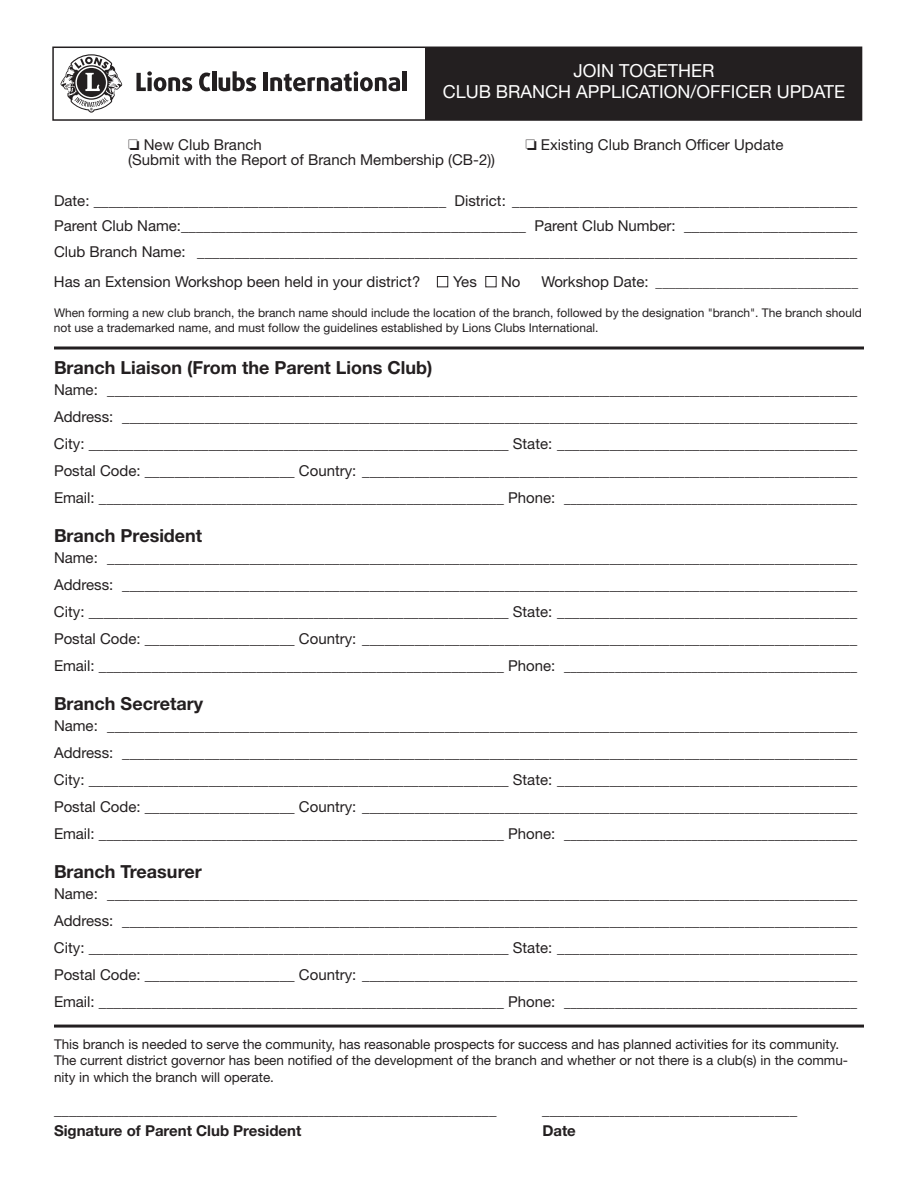
<style>
.page{position:relative;width:918px;height:1188px;background:#fff}
.page>*{position:absolute;margin:0;border:0;box-sizing:border-box;transform-origin:0 0}
.t1{font:700 18px "Helvetica Neue";color:#231f20}
.t2{font:18px/21.6px "Helvetica Neue";color:#fff;text-align:center}
.t3{font:15px/27px "Helvetica Neue";color:#231f20;text-align:justify}
.t4{font:700 15px "Helvetica Neue";color:#231f20}
.t5{font:13.5px/16.5px "Helvetica Neue";color:#231f20}
.t6{font:12px/15px "Helvetica Neue";color:#231f20}
.s1{color:#fff}
.s2{font-size:15px}
</style>
<div class="page">
<div style="left:52px;top:47px;width:810px;height:74px;border:2px solid #231f20"></div>
<svg style="left:61px;top:54px;width:61px;height:59px"></svg>
<svg style="left:136px;top:71px;width:56px;height:20px"></svg>
<svg style="left:199px;top:73px;width:11px;height:18px"></svg>
<hr style="left:212px;top:71px;width:4px;height:20px;background:#231f20">
<svg style="left:219px;top:71px;width:37px;height:20px"></svg>
<hr style="left:264px;top:73px;width:4px;height:18px;background:#231f20">
<svg style="left:270px;top:71px;width:130px;height:20px"></svg>
<div style="left:402px;top:71px;width:5px;height:20px;background:#231f20"></div>
<div style="left:426px;top:47px;width:436px;height:72px;background:#231f20"></div>
<svg style="left:54px;top:346px;width:810px;height:4px;background:#595657"></svg>
<hr style="left:54px;top:1025px;width:810px;height:3px;background:#231f20">
<p class="t2" style="left:443px;top:61px;width:404px">JOIN TOGETHER<br>CLUB BRANCH APPLICATION/OFFICER UPDATE</p>
<p class="t3" style="left:128px;top:133px;width:135px">❏ New Club Branch</p>
<p class="t3" style="left:525px;top:133px;width:260px">❏ Existing Club Branch Officer Update</p>
<p class="t3" style="left:128px;top:148px;width:368px">(Submit with the Report of Branch Membership (CB-2))</p>
<p class="t3" style="left:54px;top:189px;width:805px;line-height:25.5px">Date: _______________________________________________ District: ______________________________________________ Parent Club Name:______________________________________________ Parent Club Number: ______________________ Club Branch Name: ________________________________________________________________________________________</p>
<p class="t3" style="left:54px;top:269px;width:468px">Has an Extension Workshop been held in your district? <span class="s1">■</span> Yes <span class="s1">■</span> No</p>
<p class="t5" style="left:541px;top:275px;width:318px"><span class="s2">Workshop Date:</span> ______________________________</p>
<p class="t6" style="left:54px;top:306px;width:809px">When forming a new club branch, the branch name should include the location of the branch, followed by the designation "branch". The branch should not use a trademarked name, and must follow the guidelines established by Lions Clubs International.</p>
<p class="t1" style="left:54px;top:361px;width:380px">Branch Liaison (From the Parent Lions Club)</p>
<p class="t3" style="left:54px;top:377px;width:805px">Name: ____________________________________________________________________________________________________ Address: __________________________________________________________________________________________________ City: ________________________________________________________ State: ________________________________________ Postal Code: ____________________ Country: __________________________________________________________________ Email: ______________________________________________________ Phone: ______________________________________________</p>
<p class="t1" style="left:54px;top:529px;width:150px">Branch President</p>
<p class="t3" style="left:54px;top:545px;width:805px">Name: ____________________________________________________________________________________________________ Address: __________________________________________________________________________________________________ City: ________________________________________________________ State: ________________________________________ Postal Code: ____________________ Country: __________________________________________________________________ Email: ______________________________________________________ Phone: ______________________________________________</p>
<p class="t1" style="left:54px;top:697px;width:151px">Branch Secretary</p>
<p class="t3" style="left:54px;top:713px;width:805px">Name: ____________________________________________________________________________________________________ Address: __________________________________________________________________________________________________ City: ________________________________________________________ State: ________________________________________ Postal Code: ____________________ Country: __________________________________________________________________ Email: ______________________________________________________ Phone: ______________________________________________</p>
<p class="t1" style="left:54px;top:865px;width:149px">Branch Treasurer</p>
<p class="t3" style="left:54px;top:881px;width:805px">Name: ____________________________________________________________________________________________________ Address: __________________________________________________________________________________________________ City: ________________________________________________________ State: ________________________________________ Postal Code: ____________________ Country: __________________________________________________________________ Email: ______________________________________________________ Phone: ______________________________________________</p>
<p class="t5" style="left:54px;top:1037px;width:796px">This branch is needed to serve the community, has reasonable prospects for success and has planned activities for its community.<br>The current district governor has been notified of the development of the branch and whether or not there is a club(s) in the commu&shy;nity in which the branch will operate.</p>
<p class="t3" style="left:54px;top:1097px;width:444px">___________________________________________________________</p>
<p class="t3" style="left:542px;top:1097px;width:256px">__________________________________</p>
<p class="t4" style="left:54px;top:1125px;width:249px">Signature of Parent Club President</p>
<p class="t4" style="left:542px;top:1125px;width:35px">Date</p>
</div>
